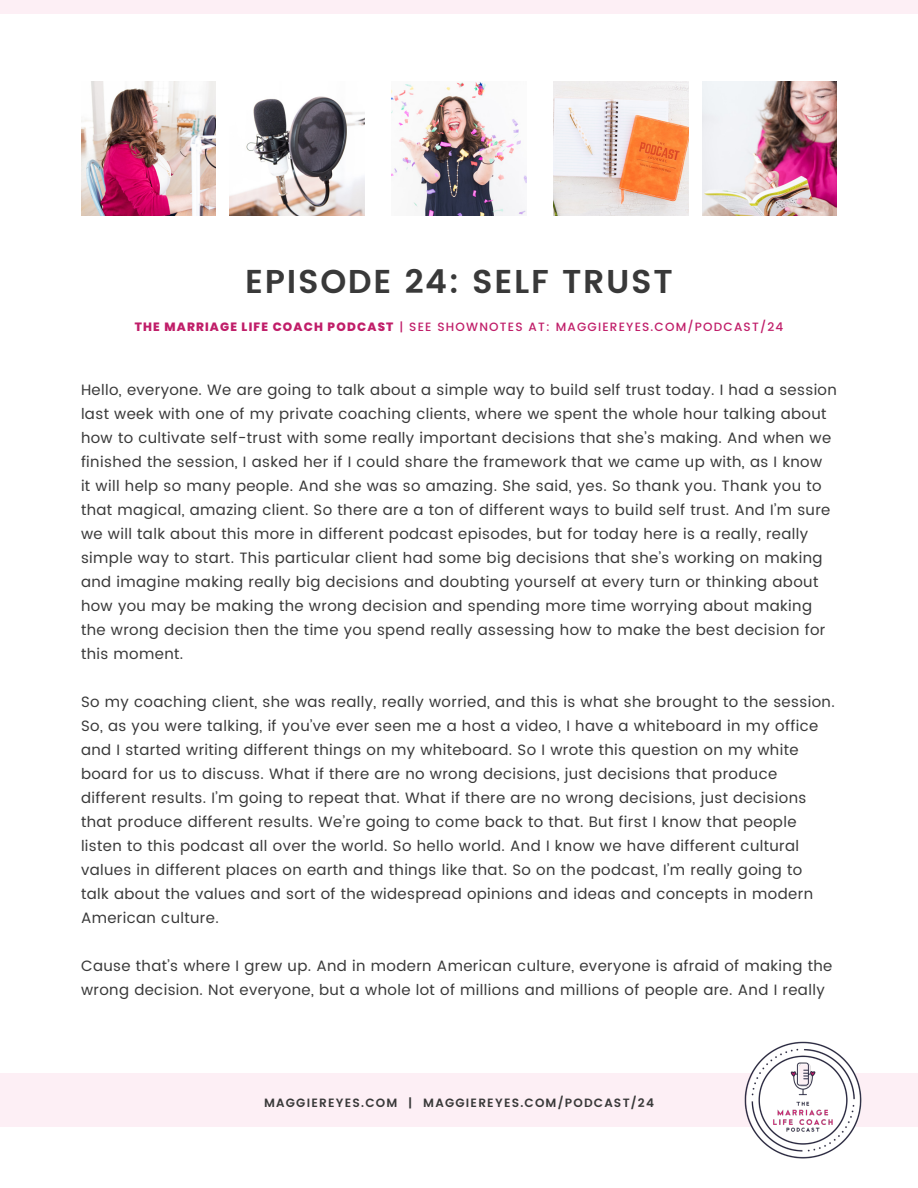
<style>
.page{position:relative;width:918px;height:1188px;background:#fff}
.page>*{position:absolute;margin:0;border:0;box-sizing:border-box;transform-origin:0 0}
.t1{font:600 33px "Poppins";letter-spacing:.05em;color:#393939}
.t2{font:15px/24px "Poppins";letter-spacing:.025em;color:#393939}
.t3{font:500 12px "Poppins";letter-spacing:.1em;color:#c01e69}
.t4{font:600 12px "Poppins";letter-spacing:.1em;color:#393939}
.s1{font-weight:800}
</style>
<div class="page">
<div style="left:0;top:1073px;width:918px;height:54px;background:#fdeff5"></div>
<div style="left:0;top:0;width:918px;height:14px;background:#fdeff5"></div>
<img style="left:81px;top:81px;width:135px;height:135px">
<img style="left:392px;top:82px;width:134px;height:134px">
<img style="left:702px;top:81px;width:135px;height:135px">
<img style="left:230px;top:96px;width:134px;height:120px">
<img style="left:554px;top:81px;width:134px;height:135px">
<img style="left:744px;top:1041px;width:118px;height:118px">
<h1 class="t1" style="left:245px;top:257px;width:429px">EPISODE 24: SELF TRUST</h1>
<p class="t3" style="left:135px;top:318px;width:650px"><span class="s1">THE MARRIAGE LIFE COACH PODCAST</span> | SEE SHOWNOTES AT: MAGGIEREYES.COM/PODCAST/24</p>
<p class="t2" style="left:81px;top:378px;width:757px">Hello, everyone. We are going to talk about a simple way to build self trust today. I had a session last week with one of my private coaching clients, where we spent the whole hour talking about how to cultivate self-trust with some really important decisions that she’s making. And when we finished the session, I asked her if I could share the framework that we came up with, as I know<br>it will help so many people. And she was so amazing. She said, yes. So thank you. Thank you to that magical, amazing client. So there are a ton of different ways to build self trust. And I’m sure we will talk about this more in different podcast episodes, but for today here is a really, really simple way to start. This particular client had some big decisions that she’s working on making and imagine making really big decisions and doubting yourself at every turn or thinking about how you may be making the wrong decision and spending more time worrying about making the wrong decision then the time you spend really assessing how to make the best decision for this moment.</p>
<p class="t2" style="left:81px;top:690px;width:755px">So my coaching client, she was really, really worried, and this is what she brought to the session.<br>So, as you were talking, if you’ve ever seen me a host a video, I have a whiteboard in my office and I started writing different things on my whiteboard. So I wrote this question on my white board for us to discuss. What if there are no wrong decisions, just decisions that produce different results. I’m going to repeat that. What if there are no wrong decisions, just decisions that produce different results. We’re going to come back to that. But first I know that people listen to this podcast all over the world. So hello world. And I know we have different cultural values in different places on earth and things like that. So on the podcast, I’m really going to<br>talk about the values and sort of the widespread opinions and ideas and concepts in modern American culture.</p>
<p class="t2" style="left:81px;top:954px;width:753px">Cause that’s where I grew up. And in modern American culture, everyone is afraid of making the wrong decision. Not everyone, but a whole lot of millions and millions of people are. And I really</p>
<p class="t4" style="left:264px;top:1094px;width:391px">MAGGIEREYES.COM | MAGGIEREYES.COM/PODCAST/24</p>
</div>
